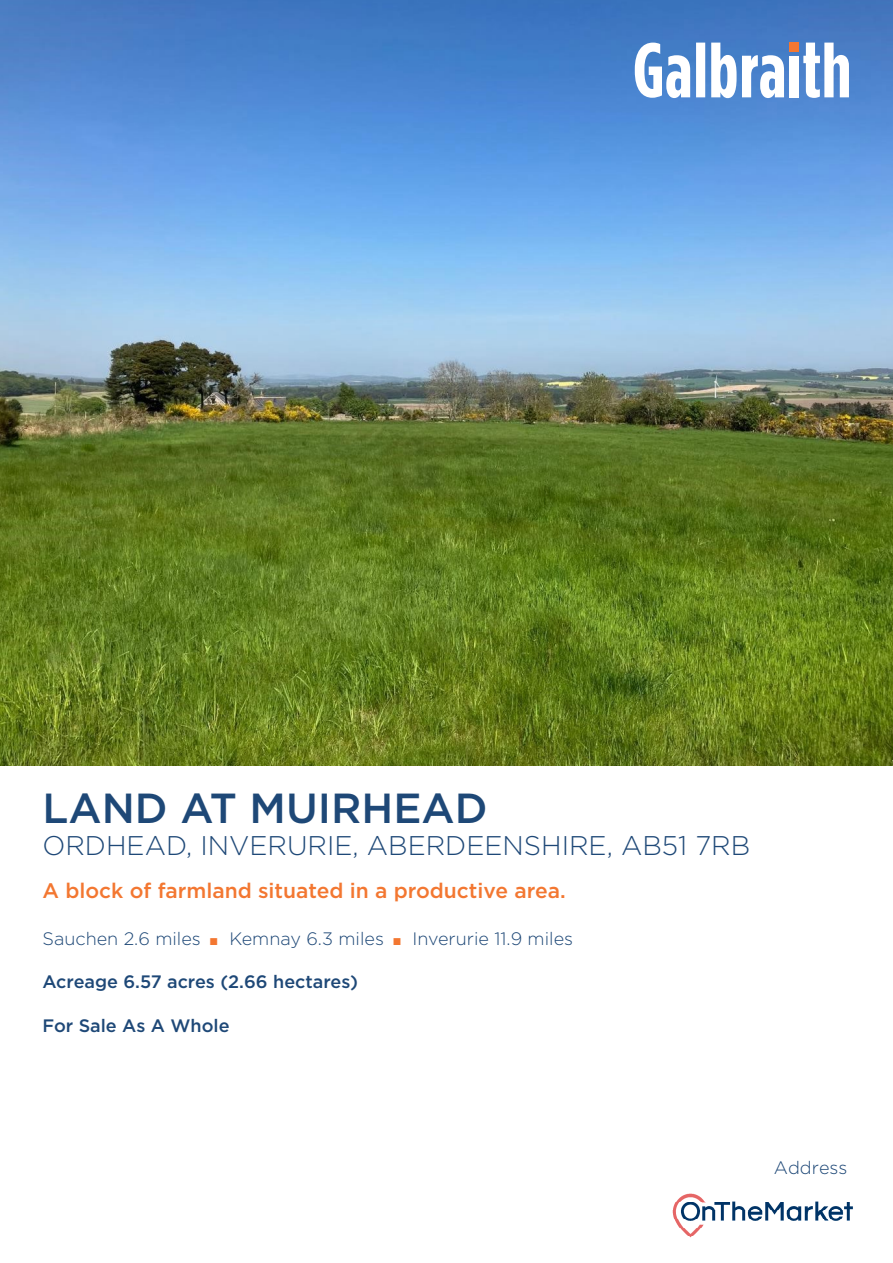
<style>
.page{position:relative;width:893px;height:1263px;background:#fff}
.page>*{position:absolute;margin:0;border:0;box-sizing:border-box;transform-origin:0 0}
.t1{font:500 42px "Gotham HTF";color:#1e4877}
.t2{font:300 27px "Gotham HTF";color:#1e4877}
.t3{font:500 21px "Gotham HTF";color:#f37731}
.t4{font:300 18px "Gotham HTF";color:#1e4877}
.t5{font:500 18px "Gotham HTF";color:#1e4877}
.s1{font-family:"Proxima Nova";font-weight:400;font-size:12px;color:#f37731}
</style>
<div class="page">
<img style="left:0;top:0;width:893px;height:765px">
<svg style="left:635px;top:43px;width:214px;height:55px"></svg>
<div style="left:789px;top:43px;width:10px;height:9px;background:#f37731"></div>
<div style="left:790px;top:56px;width:9px;height:41px;background:#fff"></div>
<img style="left:672px;top:1193px;width:181px;height:45px">
<p class="t1" style="left:43px;top:784px;width:447px">LAND AT MUIRHEAD</p>
<p class="t2" style="left:43px;top:831px;width:709px">ORDHEAD, INVERURIE, ABERDEENSHIRE, AB51 7RB</p>
<p class="t3" style="left:43px;top:879px;width:525px">A block of farmland situated in a productive area.</p>
<p class="t4" style="left:43px;top:929px;width:532px">Sauchen 2.6 miles <span class="s1">■</span> Kemnay 6.3 miles <span class="s1">■</span> Inverurie 11.9 miles</p>
<p class="t5" style="left:43px;top:972px;width:317px">Acreage 6.57 acres (2.66 hectares)</p>
<p class="t5" style="left:43px;top:1015px;width:189px">For Sale As A Whole</p>
<p class="t4" style="left:774px;top:1158px;width:75px">Address</p>
</div>
